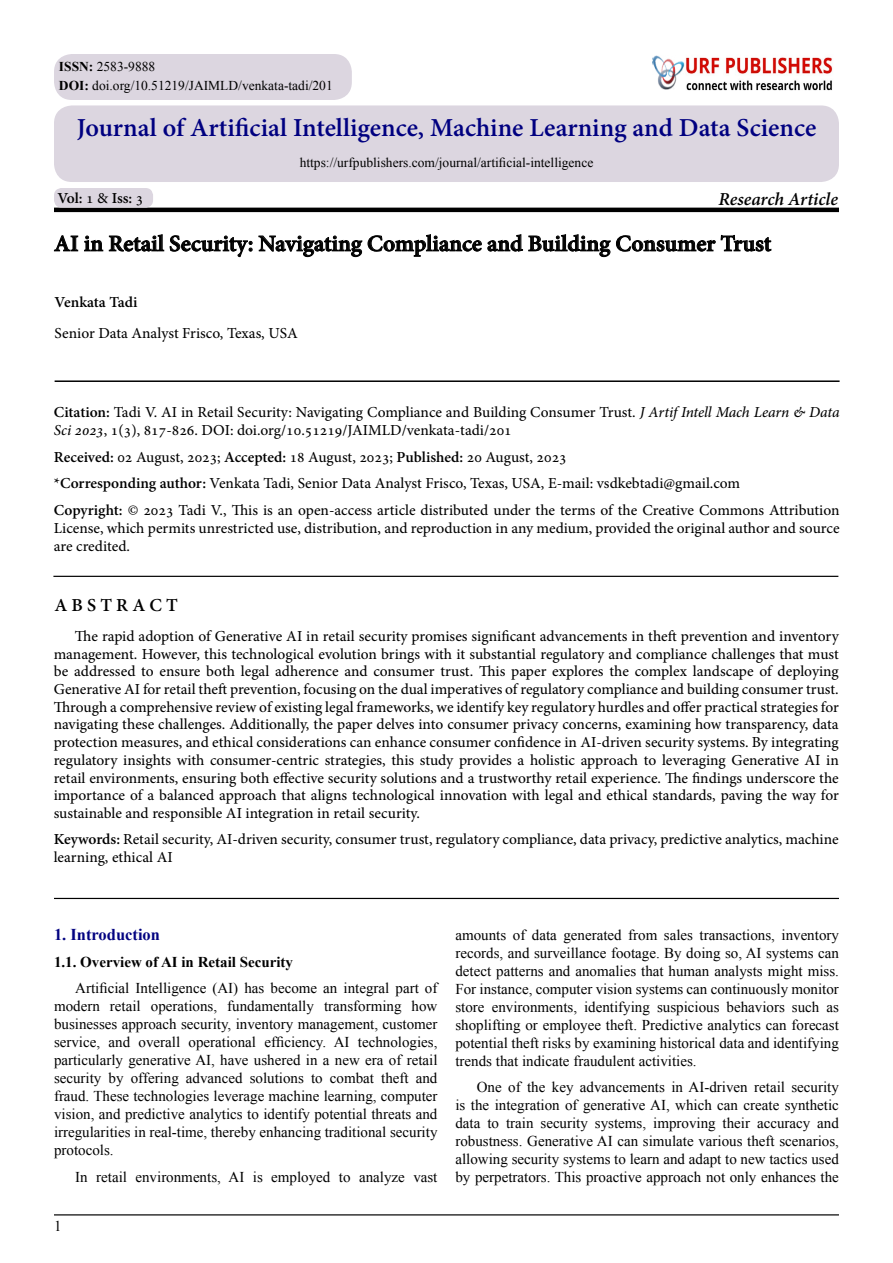
<style>
.page{position:relative;width:893px;height:1263px;background:#fff}
.page>*{position:absolute;margin:0;border:0;box-sizing:border-box;transform-origin:0 0}
.t1{font:700 25.5px "Adobe Hebrew";color:#000080}
.t2{font:700 22.5px "Adobe Hebrew";color:#000}
.t3{font:italic 700 18px "Adobe Hebrew";letter-spacing:-.005em;color:#000}
.t4{font:700 18px "Adobe Hebrew";letter-spacing:.23em;color:#000}
.t5{font:700 16.5px "Times New Roman";color:#030381}
.t6{font:15px/17.7px "Adobe Hebrew";color:#000}
.t7{font:15px/18px "Times New Roman";color:#000;text-align:right}
.t8{font:700 15px "Times New Roman";color:#000}
.t9{font:700 15px "Adobe Hebrew";letter-spacing:-.005em;color:#000}
.t10{font:13.5px/18.3px "Times New Roman";color:#000}
.s1{font-weight:700}
.s2{font-weight:400}
.s3{font-style:italic}
</style>
<div class="page">
<hr style="left:54px;top:208px;width:785px;height:4px;background:#000">
<svg style="left:54px;top:235px;width:24px;height:17px"></svg>
<svg style="left:84px;top:234px;width:168px;height:23px"></svg>
<svg style="left:258px;top:234px;width:514px;height:23px"></svg>
<hr style="left:55px;top:380px;width:785px;height:2px;background:#000">
<hr style="left:53px;top:576px;width:785px;height:1px;background:#000">
<hr style="left:54px;top:1214px;width:785px;height:1px;background:#000">
<div style="left:54px;top:188px;width:99px;height:20px;background:#dcd6e0;border-radius:8px"></div>
<div style="left:54px;top:105px;width:785px;height:77px;background:#dcd6e0;border-radius:18px"></div>
<img style="left:697px;top:57px;width:136px;height:33px">
<div style="left:641px;top:44px;width:56px;height:46px;background:#000;opacity:.5"></div>
<div style="left:642px;top:46px;width:50px;height:44px;background:#fff"></div>
<div style="left:651px;top:55px;width:44px;height:35px;background:#000;opacity:.75"></div>
<div style="left:54px;top:54px;width:298px;height:46px;background:#dcd6e0;border-radius:18px"></div>
<hr style="left:54px;top:898px;width:785px;height:1px;background:#000">
<p class="t10" style="left:59px;top:57px;width:275px"><span class="s1">ISSN:</span> 2583-9888<br><span class="s1">DOI:</span> doi.org/10.51219/JAIMLD/venkata-tadi/201</p>
<h1 class="t1" style="left:77px;top:112px;width:741px">Journal of Artificial Intelligence, Machine Learning and Data Science</h1>
<p class="t9" style="left:57px;top:189px;width:87px">Vol <span class="s2">1</span>: <span class="s2">&amp;</span> Iss <span class="s2">3</span>:</p>
<p class="t10" style="left:300px;top:153px;width:295px">https://urfpublishers.com/journal/artificial-intelligence</p>
<p class="t3" style="left:718px;top:188px;width:121px">Research Article</p>
<h2 class="t2" style="left:54px;top:230px;width:719px">AI in Retail Security: Navigating Compliance and Building Consumer Trust</h2>
<p class="t9" style="left:55px;top:293px;width:84px">Venkata Tadi</p>
<p class="t6" style="left:55px;top:324px;width:245px">Senior Data Analyst Frisco, Texas, USA</p>
<p class="t6" style="left:54px;top:403px;width:787px"><span class="s1">Citation:</span> Tadi .V AI in Retail Security: Navigating Compliance and Building Consumer Trust <span class="s3">J</span>. <span class="s3">Artif Intell Mach Learn &amp; Data<br>Sci 2023</span>, , )3(1 817-826. DOI: doi.org/10.51219/JAIMLD/venkata-tadi/201</p>
<p class="t6" style="left:54px;top:443px;width:787px;line-height:26.5px"><span class="s1">Received:</span> 02 August, 2023; <span class="s1">Accepted:</span> 18 August, 2023; <span class="s1">Published:</span> 20 August, 2023<br><span class="s1">*Corresponding author:</span> Venkata Tadi, Senior Data Analyst Frisco, Texas, USA -E, mail: vsdkebtadi@gmail.com<br><span class="s1">Copyright:</span> © 2023 Tadi V., This is an open-access article distributed under the terms of the Creative Commons Attribution</p>
<p class="t6" style="left:54px;top:519px;width:787px">License, which permits unrestricted use, distribution, and reproduction in any medium, provided the original author and source are credited.</p>
<p class="t4" style="left:54px;top:595px;width:125px">AB TS RACT</p>
<p class="t6" style="left:54px;top:627px;width:787px;text-align:justify;text-indent:21px">The rapid adoption of Generative AI in retail security promises significant advancements in theft prevention and inventory management. However, this technological evolution brings with it substantial regulatory and compliance challenges that must be addressed to ensure both legal adherence and consumer trust. This paper explores the complex landscape of deploying Generative AI for retail theft prevention, focusing on the dual imperatives of regulatory compliance and building consumer trust.<br>Through a comprehensive review of existing legal frameworks, we identify key regulatory hurdles and offer practical strategies for navigating these challenges. Additionally, the paper delves into consumer privacy concerns, examining how transparency, data protection measures, and ethical considerations can enhance consumer confidence in AI-driven security systems. By integrating regulatory insights with consumer-centric strategies, this study provides a holistic approach to leveraging Generative AI in retail environments, ensuring both effective security solutions and a trustworthy retail experience. The findings underscore the importance of a balanced approach that aligns technological innovation with legal and ethical standards, paving the way for sustainable and responsible AI integration in retail security.</p>
<p class="t6" style="left:54px;top:830px;width:786px"><span class="s1">Keywords:</span> Retail security, AI-driven security, consumer trust, regulatory compliance, data privacy, predictive analytics, machine learning, ethical AI</p>
<p class="t5" style="left:54px;top:923px;width:108px">1. Introduction</p>
<p class="t8" style="left:54px;top:951px;width:241px">1.1. Overview of AI in Retail Security</p>
<p class="t7" style="left:75px;top:979px;width:364px">Artificial Intelligence (AI) has become an integral part of how</p>
<p class="t7" style="left:54px;top:997px;width:47px">modern</p>
<p class="t7" style="left:54px;top:1015px;width:385px">businesses approach security, inventory management, customer</p>
<p class="t7" style="left:358px;top:1033px;width:81px">technologies,</p>
<p class="t7" style="left:110px;top:997px;width:32px">retail</p>
<p class="t7" style="left:151px;top:997px;width:68px">operations,</p>
<p class="t7" style="left:227px;top:997px;width:88px">fundamentally</p>
<p class="t7" style="left:324px;top:997px;width:79px">transforming</p>
<p class="t7" style="left:54px;top:1033px;width:48px">service,</p>
<p class="t7" style="left:54px;top:1051px;width:385px">particularly generative AI, have ushered in a new era of retail</p>
<p class="t7" style="left:416px;top:1069px;width:23px">and</p>
<p class="t7" style="left:109px;top:1033px;width:23px">and</p>
<p class="t7" style="left:139px;top:1033px;width:43px">overall</p>
<p class="t7" style="left:189px;top:1033px;width:69px">operational</p>
<p class="t7" style="left:264px;top:1033px;width:63px">efficiency.</p>
<p class="t7" style="left:334px;top:1033px;width:17px">AI</p>
<p class="t7" style="left:54px;top:1069px;width:385px;text-align:left">security<br>fraud. These technologies leverage machine learning, computer vision, and predictive analytics to identify potential threats and irregularities in real-time, thereby enhancing traditional security protocols.</p>
<p class="t7" style="left:413px;top:1167px;width:26px">vast</p>
<p class="t7" style="left:109px;top:1069px;width:16px">by</p>
<p class="t7" style="left:131px;top:1069px;width:50px">offering</p>
<p class="t7" style="left:186px;top:1069px;width:58px">advanced</p>
<p class="t7" style="left:250px;top:1069px;width:56px">solutions</p>
<p class="t7" style="left:330px;top:1069px;width:46px">combat</p>
<p class="t7" style="left:381px;top:1069px;width:29px">theft</p>
<p class="t7" style="left:311px;top:1069px;width:13px">to</p>
<p class="t7" style="left:96px;top:1167px;width:32px">retail</p>
<p class="t7" style="left:135px;top:1167px;width:87px">environments,</p>
<p class="t7" style="left:253px;top:1167px;width:12px">is</p>
<p class="t7" style="left:271px;top:1167px;width:61px">employed</p>
<p class="t7" style="left:359px;top:1167px;width:47px">analyze</p>
<p class="t7" style="left:229px;top:1167px;width:17px">AI</p>
<p class="t7" style="left:75px;top:1167px;width:14px">In</p>
<p class="t7" style="left:339px;top:1167px;width:13px">to</p>
<p class="t7" style="left:54px;top:1217px;width:9px">1</p>
<p class="t7" style="left:455px;top:925px;width:385px">amounts of data generated from sales transactions, inventory records, and surveillance footage. By doing so, AI systems can detect patterns and anomalies that human analysts might miss.<br>For instance, computer vision systems can continuously monitor as</p>
<p class="t7" style="left:492px;top:997px;width:87px">environments,</p>
<p class="t7" style="left:584px;top:997px;width:67px">identifying</p>
<p class="t7" style="left:657px;top:997px;width:64px">suspicious</p>
<p class="t7" style="left:727px;top:997px;width:60px">behaviors</p>
<p class="t7" style="left:792px;top:997px;width:29px">such</p>
<p class="t7" style="left:455px;top:997px;width:385px;text-align:left">store<br>shoplifting or employee theft. Predictive analytics can forecast potential theft risks by examining historical data and identifying trends that indicate fraudulent activities.</p>
<p class="t7" style="left:455px;top:1078px;width:385px">One of the key advancements in AI-driven retail security<br>is the integration of generative AI, which can create synthetic and</p>
<p class="t7" style="left:455px;top:1114px;width:385px;text-align:left">data<br>robustness. Generative AI can simulate various theft scenarios, allowing security systems to learn and adapt to new tactics used by perpetrators. This proactive approach not only enhances the</p>
<p class="t7" style="left:506px;top:1114px;width:29px">train</p>
<p class="t7" style="left:540px;top:1114px;width:49px">security</p>
<p class="t7" style="left:653px;top:1114px;width:64px">improving</p>
<p class="t7" style="left:723px;top:1114px;width:29px">their</p>
<p class="t7" style="left:487px;top:1114px;width:13px">to</p>
<p class="t7" style="left:595px;top:1114px;width:53px">systems,</p>
<p class="t7" style="left:757px;top:1114px;width:55px">accuracy</p>
</div>
